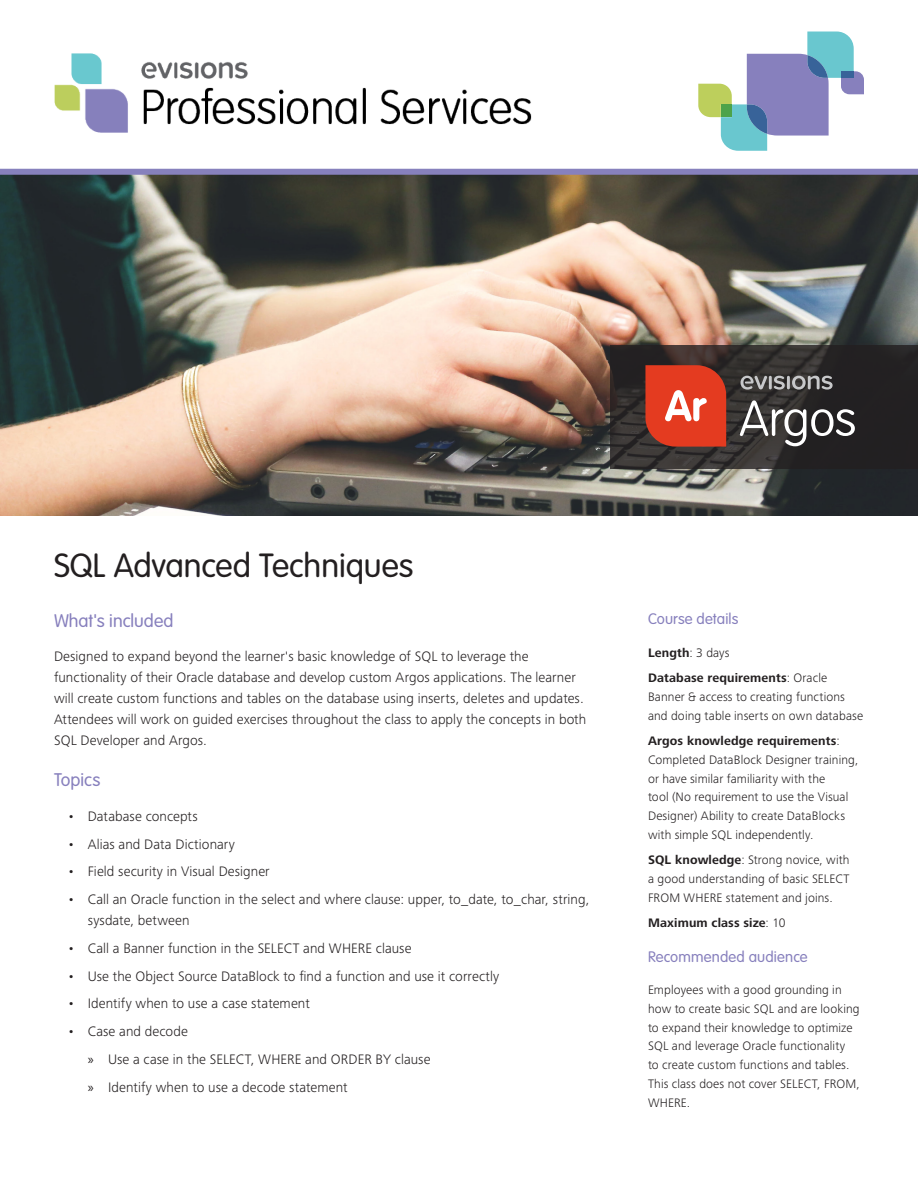
<style>
.page{position:relative;width:918px;height:1188px;background:#fff}
.page>*{position:absolute;margin:0;border:0;box-sizing:border-box;transform-origin:0 0}
.Heading{font:300 33px "VAG Rounded Std";color:#231f20}
.Subheading{font:300 18px "VAG Rounded Std";color:#8780bd}
.Subheading_2{font:300 15px "VAG Rounded Std";letter-spacing:.01em;color:#8780bd}
.Body_Text{font:300 14.25px/21px "Frutiger Next Pro";letter-spacing:.005em;color:#231f20}
.Key_Benefits_Bullets{font:300 12.75px/18.8px "Frutiger Next Pro";letter-spacing:.01em;color:#231f20}
.Key_Benefits_Bullets-2{font:700 12.75px "Frutiger Next Pro";letter-spacing:.01em;color:#231f20}
.s1{font-family:"Myriad Pro";font-weight:400}
.s2{font-weight:300}
.s3{font-weight:700}
</style>
<div class="page">
<img style="left:0;top:175px;width:918px;height:340px">
<svg style="left:698px;top:32px;width:166px;height:119px"></svg>
<div style="left:721px;top:104px;width:11px;height:13px;background:#4da34a"></div>
<div style="left:0;top:169px;width:918px;height:6px;background:#8781bd"></div>
<img style="left:54px;top:54px;width:478px;height:79px">
<svg style="left:610px;top:345px;width:308px;height:124px;background:#2c2929"></svg>
<svg style="left:741px;top:376px;width:92px;height:14px"></svg>
<svg style="left:740px;top:400px;width:115px;height:46px"></svg>
<svg style="left:645px;top:365px;width:81px;height:82px;background:#d94b34"></svg>
<p class="Heading" style="left:54px;top:546px;width:361px">SQL Advanced Techniques</p>
<p class="Subheading" style="left:54px;top:610px;width:121px">What's included</p>
<p class="Body_Text" style="left:54px;top:646px;width:534px">Designed to expand beyond the learner's basic knowledge of SQL to leverage the functionality of their Oracle database and develop custom Argos applications. The learner will create custom functions and tables on the database using inserts, deletes and updates.<br>Attendees will work on guided exercises throughout the class to apply the concepts in both SQL Developer and Argos.</p>
<p class="Subheading" style="left:54px;top:770px;width:48px">Topics</p>
<p class="Body_Text" style="left:68px;top:806px;width:132px">• Database concepts</p>
<p class="Body_Text" style="left:68px;top:833px;width:169px">• Alias and Data Dictionary</p>
<p class="Body_Text" style="left:68px;top:861px;width:204px">• Field security in Visual Designer</p>
<p class="Body_Text" style="left:88px;top:889px;width:503px;text-indent:-20px">• Call an Oracle function in the select and where clause: upper, to_date, to_char, string, sysdate, between</p>
<p class="Body_Text" style="left:68px;top:938px;width:346px">• Call a Banner function in the SELECT and WHERE clause</p>
<p class="Body_Text" style="left:68px;top:965px;width:433px">• Use the Object Source DataBlock to find a function and use it correctly</p>
<p class="Body_Text" style="left:68px;top:993px;width:244px">• Identify when to use a case statement</p>
<p class="Body_Text" style="left:68px;top:1021px;width:122px">• Case and decode</p>
<p class="Body_Text" style="left:88px;top:1049px;width:344px"><span class="s1">»</span> Use a case in the SELECT, WHERE and ORDER BY clause</p>
<p class="Body_Text" style="left:88px;top:1076px;width:261px"><span class="s1">»</span> Identify when to use a decode statement</p>
<p class="Subheading_2" style="left:648px;top:610px;width:92px">Course details</p>
<p class="Key_Benefits_Bullets-2" style="left:648px;top:645px;width:83px">Length<span class="s2">: 3 days</span></p>
<p class="Key_Benefits_Bullets" style="left:648px;top:668px;width:217px"><span class="s3">Database requirements</span>: Oracle<br>Banner &amp; access to creating functions and doing table inserts on own database</p>
<p class="Key_Benefits_Bullets" style="left:648px;top:731px;width:212px"><span class="s3">Argos knowledge requirements</span>:<br>Completed DataBlock Designer training, or have similar familiarity with the<br>tool (No requirement to use the Visual Designer) Ability to create DataBlocks with simple SQL independently.</p>
<p class="Key_Benefits_Bullets" style="left:648px;top:851px;width:203px;text-align:justify"><span class="s3">SQL knowledge</span>: Strong novice, with a good understanding of basic SELECT FROM WHERE statement and joins.</p>
<p class="Key_Benefits_Bullets-2" style="left:648px;top:916px;width:139px">Maximum class size<span class="s2">: 10</span></p>
<p class="Subheading_2" style="left:648px;top:948px;width:161px">Recommended audience</p>
<p class="Key_Benefits_Bullets" style="left:648px;top:980px;width:213px">Employees with a good grounding in how to create basic SQL and are looking to expand their knowledge to optimize SQL and leverage Oracle functionality<br>to create custom functions and tables.<br>This class does not cover SELECT, FROM, WHERE.</p>
</div>
